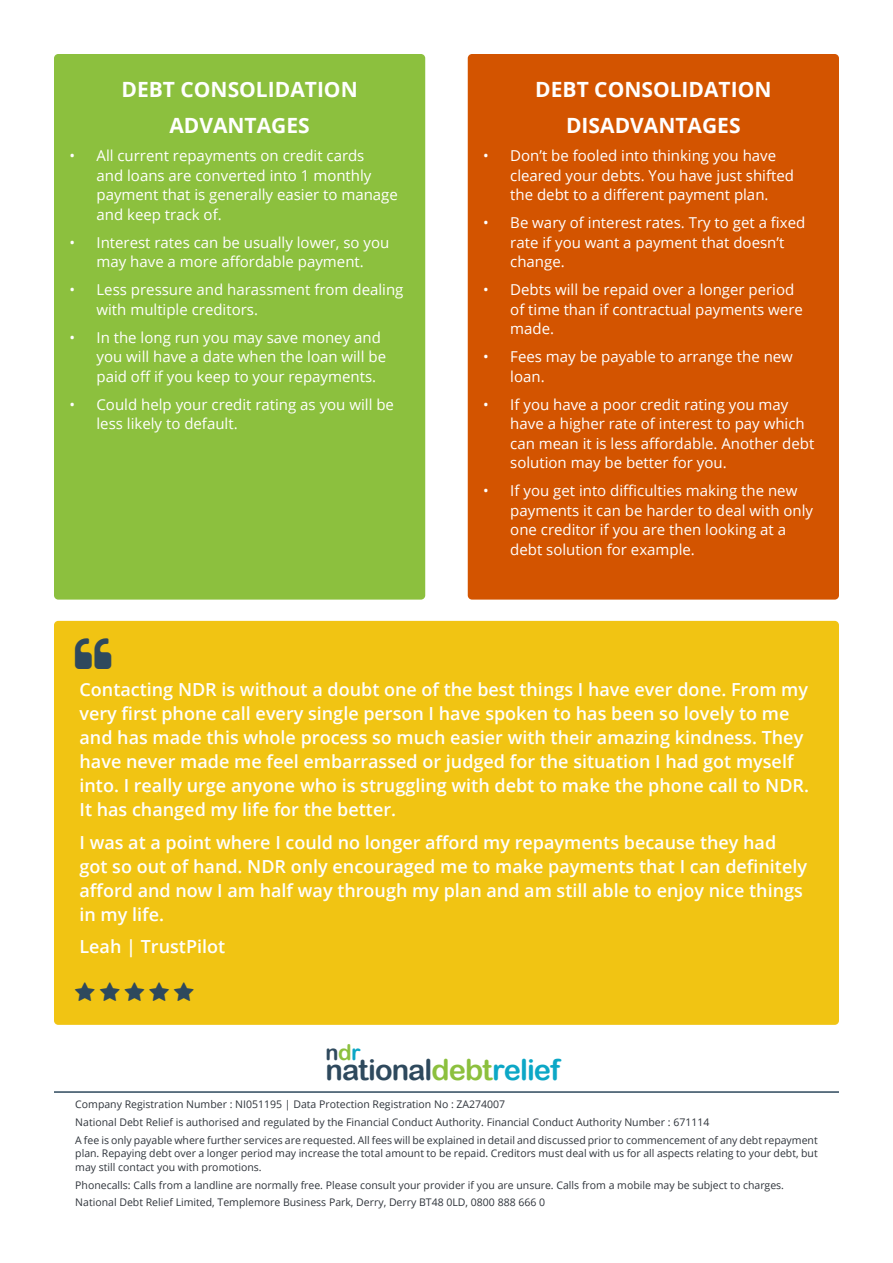
<style>
.page{position:relative;width:893px;height:1263px;background:#fff}
.page>*{position:absolute;margin:0;border:0;box-sizing:border-box;transform-origin:0 0}
.t1{font:29.1px "Arial Rounded MT Bold";letter-spacing:-.03em;color:#2e495d}
.t2{font:21.75px "Arial Rounded MT Bold";color:#2e495d}
.Text_Headings{font:700 21px/36px "Open Sans";color:#fff;text-align:center}
.Text_Headings-2{font:600 18px/24px "Open Sans";color:#fff}
.t3{font:15px/19.5px "Open Sans";color:#fff}
.Main_Text{font:10.5px/13.5px "Open Sans";color:#2f343b;text-align:justify}
.s1{color:#8cc03e}
.s2{color:#0ca7c6}
</style>
<div class="page">
<div style="left:54px;top:54px;width:371px;height:546px;background:#8cc03e;border-radius:4px"></div>
<div style="left:468px;top:54px;width:371px;height:546px;background:#d35400;border-radius:4px"></div>
<div style="left:54px;top:621px;width:785px;height:404px;background:#f1c413;border-radius:4px"></div>
<hr style="left:54px;top:1091px;width:785px;height:2px;background:#2e495d">
<p class="Text_Headings" style="left:121px;top:71px;width:238px">DEBT CONSOLIDATION<br>ADVANTAGES</p>
<p class="t3" style="left:97px;top:146px;width:303px;text-indent:-27px">• All current repayments on credit cards<br>and loans are converted into 1 monthly payment that is generally easier to manage and keep track of.</p>
<p class="t3" style="left:70px;top:232px;width:321px;text-align:center">• Interest rates can be usually lower, so you may have a more affordable payment.</p>
<p class="t3" style="left:97px;top:280px;width:308px;text-indent:-27px">• Less pressure and harassment from dealing with multiple creditors.</p>
<p class="t3" style="left:97px;top:327px;width:291px;text-indent:-27px">• In the long run you may save money and you will have a date when the loan will be paid off if you keep to your repayments.</p>
<p class="t3" style="left:97px;top:394px;width:299px;text-indent:-27px">• Could help your credit rating as you will be less likely to default.</p>
<p class="Text_Headings" style="left:535px;top:71px;width:238px">DEBT CONSOLIDATION<br>DISADVANTAGES</p>
<p class="t3" style="left:510px;top:146px;width:285px;text-indent:-27px">• Don’t be fooled into thinking you have cleared your debts. You have just shifted the debt to a different payment plan.</p>
<p class="t3" style="left:510px;top:213px;width:297px;text-indent:-27px">• Be wary of interest rates. Try to get a fixed rate if you want a payment that doesn’t change.</p>
<p class="t3" style="left:510px;top:280px;width:294px;text-indent:-27px">• Debts will be repaid over a longer period of time than if contractual payments were made.</p>
<p class="t3" style="left:510px;top:347px;width:284px;text-indent:-27px">• Fees may be payable to arrange the new loan.</p>
<p class="t3" style="left:510px;top:394px;width:305px;text-indent:-27px">• If you have a poor credit rating you may have a higher rate of interest to pay which can mean it is less affordable. Another debt solution may be better for you.</p>
<p class="t3" style="left:510px;top:481px;width:304px;text-indent:-27px">• If you get into difficulties making the new payments it can be harder to deal with only one creditor if you are then looking at a debt solution for example.</p>
<p class="Text_Headings-2" style="left:80px;top:677px;width:731px">Contacting NDR is without a doubt one of the best things I have ever done. From my very first phone call every single person I have spoken to has been so lovely to me and has made this whole process so much easier with their amazing kindness. They have never made me feel embarrassed or judged for the situation I had got myself into. I really urge anyone who is struggling with debt to make the phone call to NDR.<br>It has changed my life for the better.</p>
<p class="Text_Headings-2" style="left:80px;top:830px;width:729px">I was at a point where I could no longer afford my repayments because they had got so out of hand. NDR only encouraged me to make payments that I can definitely afford and now I am half way through my plan and am still able to enjoy nice things in my life.</p>
<p class="Text_Headings-2" style="left:80px;top:934px;width:147px">Leah | TrustPilot</p>
<p class="t2" style="left:325px;top:1040px;width:37px">n<span class="s1">d</span><span class="s2">r</span></p>
<p class="t1" style="left:325px;top:1053px;width:236px">national<span class="s1">debt</span><span class="s2">relief</span></p>
<p class="Main_Text" style="left:75px;top:1097px;width:431px">Company Registration Number : NI051195 | Data Protection Registration No : ZA274007</p>
<p class="Main_Text" style="left:75px;top:1115px;width:636px">National Debt Relief is authorised and regulated by the Financial Conduct Authority. Financial Conduct Authority Number : 671114</p>
<p class="Main_Text" style="left:75px;top:1133px;width:744px">A fee is only payable where further services are requested. All fees will be explained in detail and discussed prior to commencement of any debt repayment plan. Repaying debt over a longer period may increase the total amount to be repaid. Creditors must deal with us for all aspects relating to your debt, but may still contact you with promotions.</p>
<p class="Main_Text" style="left:75px;top:1178px;width:710px">Phonecalls: Calls from a landline are normally free. Please consult your provider if you are unsure. Calls from a mobile may be subject to charges.</p>
<p class="Main_Text" style="left:75px;top:1195px;width:471px">National Debt Relief Limited, Templemore Business Park, Derry, Derry BT48 0LD, 0800 888 666 0</p>
</div>
